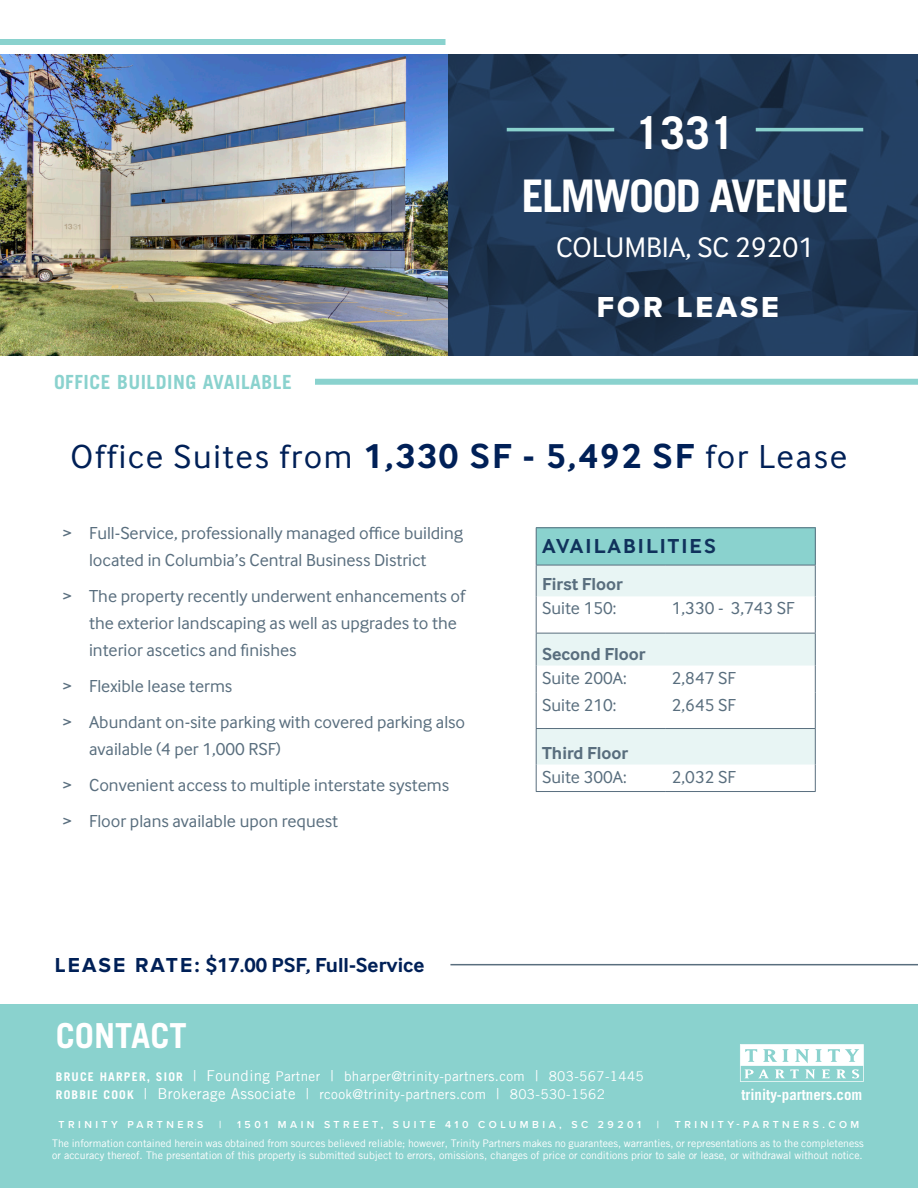
<style>
.page{position:relative;width:918px;height:1188px;background:#fff}
.page>*{position:absolute;margin:0;border:0;box-sizing:border-box;transform-origin:0 0}
.t1{font:700 45px "Trade Gothic LT Pro";letter-spacing:-.04em;color:#fff}
.t2{font:34.5px "Inter Face";letter-spacing:.05em;color:#002057}
.t3{font:700 34.5px "Trade Gothic LT Pro";color:#fff}
.t4{font:30px "Proxima Nova Extrabld";letter-spacing:.1em;color:#fff}
.t5{font:29.25px "Inter Face";color:#fff}
.t6{font:700 21px "Inter Face";color:#002057}
.t7{font:700 21px "Inter Face";letter-spacing:.1em;color:#10325c}
.t8{font:700 19.5px "Trade Gothic LT Pro";letter-spacing:.025em;color:#8ad2ce}
.t9{font:18px/27px "Inter Face";color:#596e7e}
.t10{font:700 18px "Inter Face";color:#596e7e}
.t11{font:700 14.85px "Trade Gothic LT Pro";color:#fff}
.t12{font:13.5px "Trade Gothic";letter-spacing:.025em;color:#fff}
.t13{font:10.5px/12px "Trade Gothic";color:#fff}
.t14{font:600 10.5px "Proxima Nova";letter-spacing:.33em;color:#fff}
.s1{font-weight:700;font-size:36px}
.s2{font-family:"Proxima Nova"}
.s3{font-family:"Trade Gothic LT Pro";font-weight:700;font-size:12px}
.s4{font-size:15px}
</style>
<div class="page">
<img style="left:0;top:54px;width:447px;height:302px">
<svg style="left:447px;top:54px;width:471px;height:302px;background:#203959"></svg>
<div style="left:0;top:39px;width:446px;height:6px;background:#8ad2ce"></div>
<div style="left:315px;top:379px;width:603px;height:6px;background:#8ad2ce"></div>
<hr style="left:756px;top:128px;width:107px;height:3px;background:#8ad2ce">
<div style="left:0;top:1004px;width:918px;height:184px;background:#8ad2ce"></div>
<svg style="left:740px;top:1044px;width:124px;height:38px"></svg>
<hr style="left:507px;top:128px;width:107px;height:3px;background:#8ad2ce">
<hr style="left:450px;top:964px;width:468px;height:1px;background:#596e7e">
<div style="left:536px;top:528px;width:279px;height:37px;background:#8ad2ce"></div>
<svg style="left:537px;top:566px;width:278px;height:199px"></svg>
<hr style="left:536px;top:527px;width:130px;height:1px;background:#596e7e">
<hr style="left:536px;top:528px;width:1px;height:37px;background:#596e7e">
<hr style="left:666px;top:527px;width:150px;height:1px;background:#596e7e">
<hr style="left:815px;top:528px;width:1px;height:37px;background:#596e7e">
<hr style="left:536px;top:565px;width:130px;height:1px;background:#596e7e">
<hr style="left:536px;top:565px;width:1px;height:31px;background:#596e7e">
<hr style="left:666px;top:565px;width:150px;height:1px;background:#596e7e">
<hr style="left:815px;top:565px;width:1px;height:31px;background:#596e7e">
<hr style="left:536px;top:596px;width:1px;height:37px;background:#596e7e">
<hr style="left:815px;top:596px;width:1px;height:37px;background:#596e7e">
<hr style="left:536px;top:633px;width:130px;height:1px;background:#596e7e">
<hr style="left:536px;top:634px;width:1px;height:32px;background:#596e7e">
<hr style="left:666px;top:633px;width:150px;height:1px;background:#596e7e">
<hr style="left:815px;top:634px;width:1px;height:32px;background:#596e7e">
<svg style="left:536px;top:666px;width:1px;height:27px"></svg>
<svg style="left:815px;top:666px;width:1px;height:27px"></svg>
<hr style="left:536px;top:693px;width:1px;height:35px;background:#596e7e">
<hr style="left:815px;top:693px;width:1px;height:35px;background:#596e7e">
<hr style="left:536px;top:728px;width:130px;height:1px;background:#596e7e">
<hr style="left:536px;top:729px;width:1px;height:36px;background:#596e7e">
<hr style="left:666px;top:728px;width:150px;height:1px;background:#596e7e">
<hr style="left:815px;top:729px;width:1px;height:36px;background:#596e7e">
<svg style="left:536px;top:765px;width:1px;height:26px"></svg>
<svg style="left:815px;top:765px;width:1px;height:26px"></svg>
<hr style="left:536px;top:791px;width:130px;height:1px;background:#596e7e">
<hr style="left:666px;top:791px;width:150px;height:1px;background:#596e7e">
<p class="t1" style="left:635px;top:105px;width:102px">1331</p>
<p class="t1" style="left:521px;top:168px;width:329px">ELMWOOD AVENUE</p>
<p class="t5" style="left:556px;top:231px;width:260px">COLUMBIA, SC 29201</p>
<p class="t8" style="left:54px;top:370px;width:239px">OFFICE BUILDING AVAILABLE</p>
<p class="t4" style="left:597px;top:285px;width:184px">FOR LEASE</p>
<p class="t2" style="left:70px;top:437px;width:778px">Office Suites from <span class="s1">1,330 SF - 5,492 SF</span> for Lease</p>
<p class="t9" style="left:62px;top:520px;width:403px;text-align:center">&gt; Full-Service, professionally managed office building located in Columbia’s Central Business District</p>
<p class="t9" style="left:89px;top:583px;width:378px;text-indent:-27px">&gt; The property recently underwent enhancements of the exterior landscaping as well as upgrades to the interior ascetics and finishes</p>
<p class="t9" style="left:62px;top:673px;width:172px">&gt; Flexible lease terms</p>
<p class="t9" style="left:89px;top:709px;width:378px;text-indent:-27px">&gt; Abundant on-site parking with covered parking also available (4 per 1,000 RSF)</p>
<p class="t9" style="left:62px;top:772px;width:389px">&gt; Convenient access to multiple interstate systems</p>
<p class="t9" style="left:62px;top:808px;width:278px">&gt; Floor plans available upon request</p>
<p class="t6" style="left:55px;top:953px;width:371px"><span class="s2">LEASE RATE:</span> $17.00 PSF, Full-Service</p>
<p class="t3" style="left:56px;top:1015px;width:133px">CONTACT</p>
<p class="t7" style="left:542px;top:534px;width:175px">AVAILABILITIES</p>
<p class="t10" style="left:542px;top:574px;width:82px">First Floor</p>
<p class="t9" style="left:542px;top:595px;width:76px">Suite 150:</p>
<p class="t9" style="left:672px;top:595px;width:124px">1,330 - 3,743 SF</p>
<p class="t10" style="left:542px;top:643px;width:105px">Second Floor</p>
<p class="t9" style="left:542px;top:664px;width:86px">Suite 200A:</p>
<p class="t9" style="left:672px;top:664px;width:65px">2,847 SF</p>
<p class="t9" style="left:542px;top:691px;width:76px">Suite 210:</p>
<p class="t9" style="left:672px;top:691px;width:65px">2,645 SF</p>
<p class="t10" style="left:542px;top:742px;width:88px">Third Floor</p>
<p class="t9" style="left:542px;top:763px;width:86px">Suite 300A:</p>
<p class="t9" style="left:672px;top:763px;width:65px">2,032 SF</p>
<p class="t12" style="left:56px;top:1068px;width:590px"><span class="s3">BRUCE HARPER, SIOR</span> <span class="s4">| Founding</span> Partner <span class="s4">|</span> bharper@trinity-partners.com <span class="s4">|</span> 803-567-1445</p>
<p class="t12" style="left:56px;top:1086px;width:551px"><span class="s3">ROBBIE COOK</span> <span class="s4">| Brokerage Associate |</span> rcook@trinity-partners.com <span class="s4">|</span> 803-530-1562</p>
<p class="t11" style="left:741px;top:1086px;width:122px">trinity-partners.com</p>
<p class="t14" style="left:59px;top:1117px;width:146px">TRINITY PARTNERS</p>
<p class="t14" style="left:219px;top:1117px;width:4px">|</p>
<p class="t14" style="left:237px;top:1117px;width:405px">1501 MAIN STREET, SUITE 410 COLUMBIA, SC 29201</p>
<p class="t14" style="left:657px;top:1117px;width:4px">|</p>
<p class="t14" style="left:675px;top:1117px;width:186px">TRINITY-PARTNERS.COM</p>
<p class="t13" style="left:52px;top:1137px;width:813px">The information contained herein was obtained from sources believed reliable; however, Trinity Partners makes no guarantees, warranties, or representations as to the completeness or accuracy thereof. The presentation of this property is submitted subject to errors, omissions, changes of price or conditions prior to sale or lease, or withdrawal without notice.</p>
</div>
